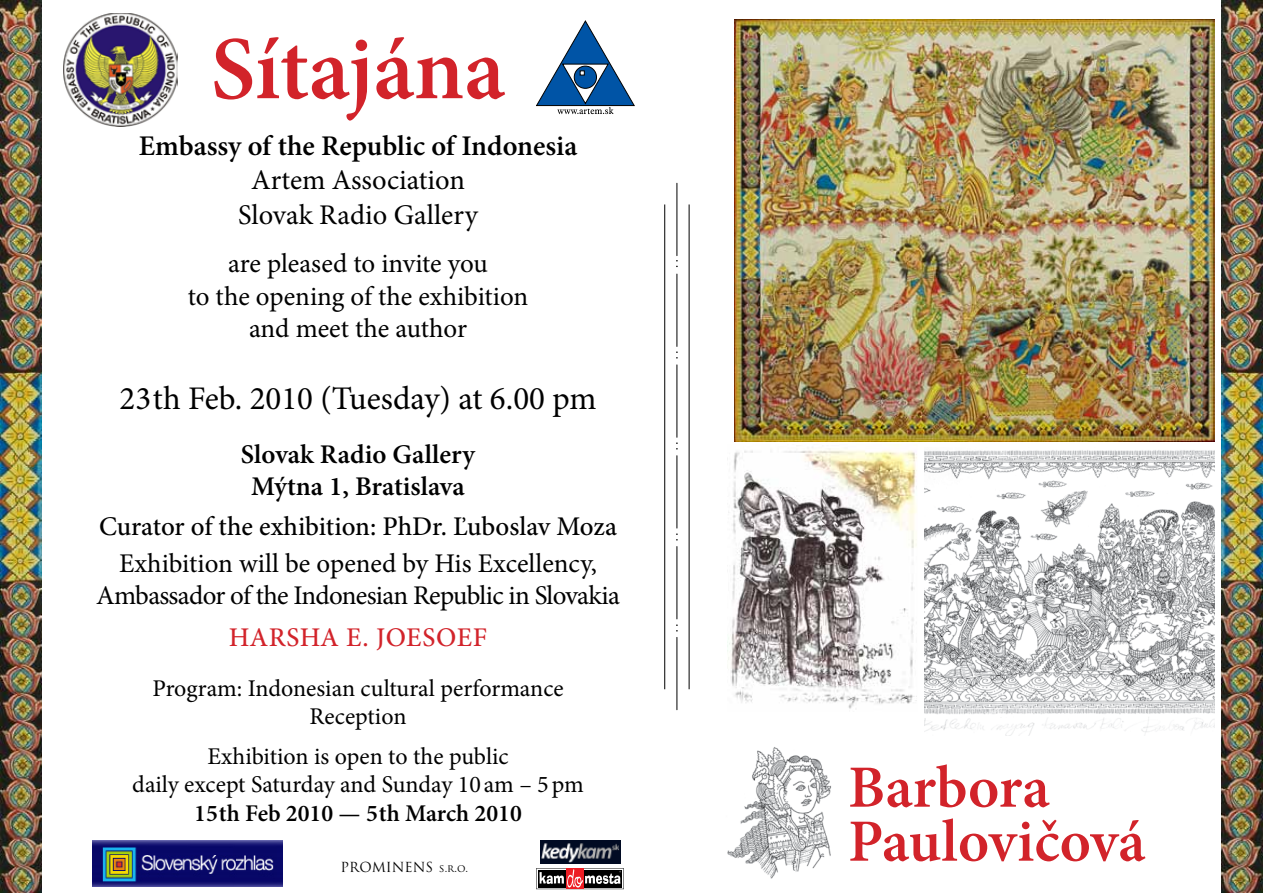
<style>
.page{position:relative;width:1263px;height:893px;background:#fff}
.page>*{position:absolute;margin:0;border:0;box-sizing:border-box;transform-origin:0 0}
.t1{font:600 90px "Minion Pro";letter-spacing:-.005em;color:#d2232a}
.t2{font:600 60px/54px "Minion Pro";color:#d2232a}
.t3{font:33px "Minion Pro";color:#000}
.t4{font:28.5px/34.2px "Minion Pro";color:#000;text-align:center}
.t5{font:600 28.5px "Minion Pro";color:#000}
.t6{font:27px/32.4px "Minion Pro";letter-spacing:-.01em;color:#000;text-align:center}
.t7{font:500 27px "Minion Pro";letter-spacing:-.005em;color:#000}
.t8{font:600 27px/32.4px "Minion Pro";color:#000;text-align:center}
.t9{font:500 27px "Minion Pro";letter-spacing:.02em;color:#d2232a}
.t10{font:24px/28.8px "Minion Pro";color:#000;text-align:center}
.t11{font:600 24px "Minion Pro";color:#000}
.t12{font:13.5px "Trajan Pro";color:#000}
.s1{font-size:10.5px}
</style>
<div class="page">
<img style="left:727px;top:747px;width:104px;height:132px">
<img style="left:734px;top:19px;width:480px;height:423px">
<img style="left:727px;top:444px;width:190px;height:265px">
<img style="left:925px;top:450px;width:289px;height:285px">
<img style="left:63px;top:13px;width:114px;height:114px">
<svg style="left:536px;top:21px;width:98px;height:93px"></svg>
<hr style="left:689px;top:204px;width:1px;height:485px;background:#000">
<hr style="left:664px;top:204px;width:1px;height:485px;background:#000">
<svg style="left:676px;top:183px;width:2px;height:527px"></svg>
<img style="left:0;top:0;width:41px;height:893px">
<img style="left:1221px;top:0;width:42px;height:893px">
<svg style="left:536px;top:868px;width:88px;height:21px"></svg>
<img style="left:92px;top:841px;width:190px;height:45px">
<img style="left:540px;top:841px;width:81px;height:22px">
<h1 class="t1" style="left:211px;top:7px;width:296px">Sítajána</h1>
<p class="t5" style="left:139px;top:126px;width:440px">Embassy of the Republic of Indonesia</p>
<p class="t4" style="left:238px;top:163px;width:241px">Artem Association<br>Slovak Radio Gallery</p>
<p class="t6" style="left:188px;top:248px;width:342px">are pleased to invite you<br>to the opening of the exhibition and meet the author</p>
<p class="t3" style="left:120px;top:377px;width:478px">23th Feb. 2010 (Tuesday) at 6.00 pm</p>
<p class="t8" style="left:241px;top:438px;width:236px">Slovak Radio Gallery<br>Mýtna 1, Bratislava</p>
<p class="t7" style="left:99px;top:508px;width:519px">Curator of the exhibition: PhDr. Ľuboslav Moza</p>
<p class="t6" style="left:96px;top:547px;width:525px">Exhibition will be opened by His Excellency,<br>Ambassador of the Indonesian Republic in Slovakia</p>
<p class="t9" style="left:229px;top:619px;width:260px">HARSHA E. JOESOEF</p>
<p class="t10" style="left:152px;top:674px;width:413px">Program: Indonesian cultural performance<br>Reception</p>
<p class="t10" style="left:132px;top:742px;width:453px">Exhibition is open to the public<br>daily except Saturday and Sunday 10 am – 5pm</p>
<p class="t11" style="left:194px;top:797px;width:329px">15th Feb 2010 — 5th March 2010</p>
<p class="t12" style="left:341px;top:859px;width:129px">PROMINENS <span class="s1">s.r.o.</span></p>
<h2 class="t2" style="left:848px;top:760px;width:299px">Barbora<br>Paulovičová</h2>
</div>
